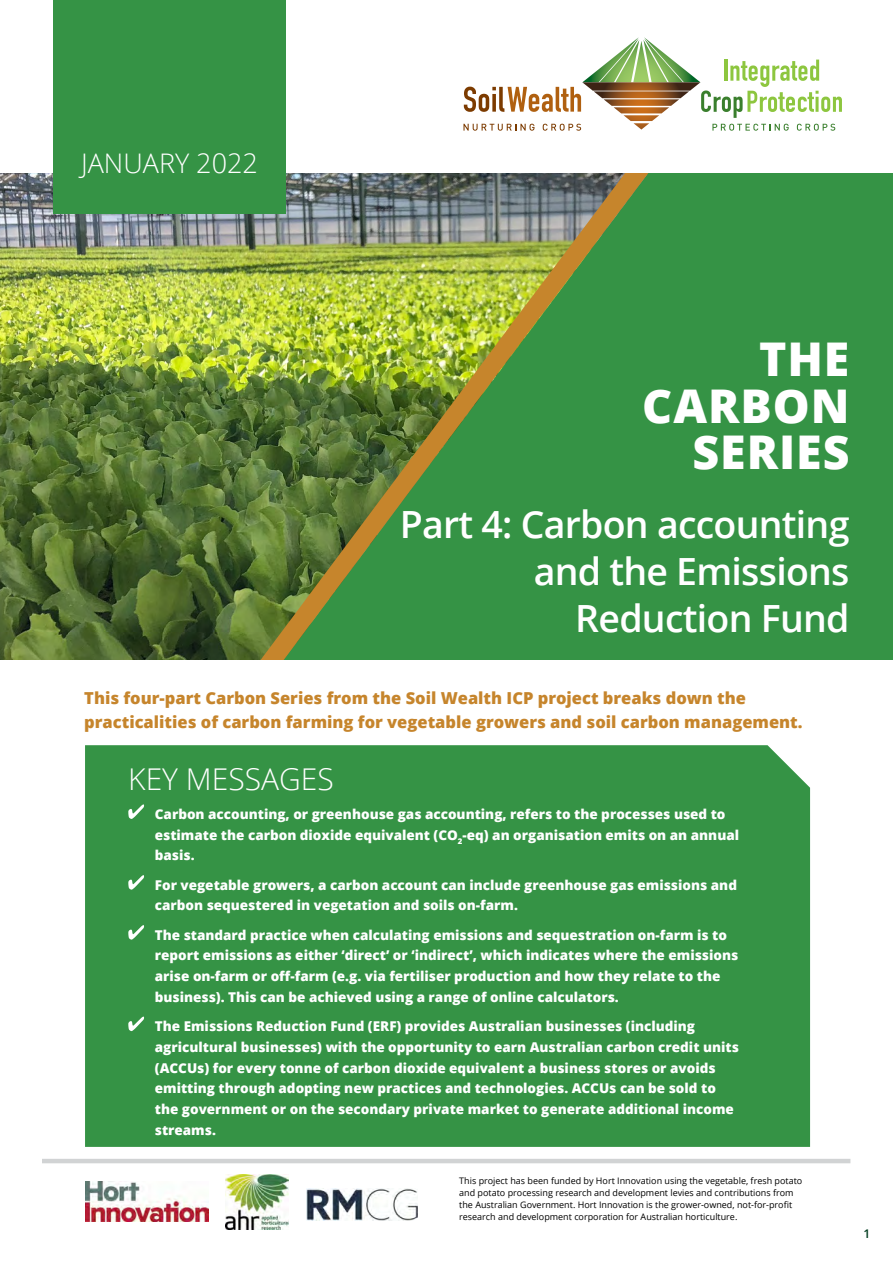
<style>
.page{position:relative;width:893px;height:1263px;background:#fff}
.page>*{position:absolute;margin:0;border:0;box-sizing:border-box;transform-origin:0 0}
.t1{font:800 46.5px/46.5px "Open Sans";letter-spacing:.02em;color:#fff;text-align:right}
.t2{font:600 37.5px/46.5px "Open Sans";letter-spacing:-.02em;color:#fff;text-align:right}
.t3{font:300 30px "Open Sans";color:#fff}
.t4{font:300 27px "Open Sans";color:#fff}
.t5{font:800 16.5px/24px "Open Sans";color:#c6852c}
.t6{font:800 13.5px/20.7px "Open Sans";color:#fff}
.t7{font:600 12px "Open Sans";color:#003c1f}
.t8{font:9px/12px "Open Sans";color:#000}
</style>
<div class="page">
<hr style="left:42px;top:1159px;width:808px;height:4px;background:#d1d3d4">
<img style="left:0;top:173px;width:265px;height:487px">
<svg style="left:265px;top:173px;width:628px;height:487px;background:#459549"></svg>
<svg style="left:508px;top:173px;width:147px;height:181px;background:#648f4f"></svg>
<img style="left:222px;top:318px;width:300px;height:342px">
<svg style="left:463px;top:37px;width:379px;height:94px"></svg>
<div style="left:85px;top:745px;width:725px;height:402px;background:#359345"></div>
<svg style="left:128px;top:804px;width:16px;height:15px"></svg>
<svg style="left:128px;top:875px;width:16px;height:15px"></svg>
<svg style="left:128px;top:925px;width:16px;height:15px"></svg>
<svg style="left:128px;top:1016px;width:16px;height:15px"></svg>
<div style="left:53px;top:0;width:233px;height:214px;background:#359345"></div>
<img style="left:306px;top:1189px;width:112px;height:31px">
<img style="left:86px;top:1182px;width:123px;height:39px">
<img style="left:226px;top:1175px;width:62px;height:54px">
<h3 class="t4" style="left:81px;top:144px;width:178px">JANUARY 2022</h3>
<h1 class="t1" style="left:642px;top:334px;width:209px">THE<br>CARBON<br>SERIES</h1>
<h2 class="t2" style="left:400px;top:501px;width:451px">Part 4: Carbon accounting and the Emissions<br>Reduction Fund</h2>
<p class="t5" style="left:84px;top:685px;width:720px">This four-part Carbon Series from the Soil Wealth ICP project breaks down the practicalities of carbon farming for vegetable growers and soil carbon management.</p>
<h3 class="t3" style="left:128px;top:758px;width:207px">KEY MESSAGES</h3>
<p class="t6" style="left:155px;top:803px;width:586px">Carbon accounting, or greenhouse gas accounting, refers to the processes used to estimate the carbon dioxide equivalent (CO<sub>2</sub>-eq) an organisation emits on an annual basis.</p>
<p class="t6" style="left:155px;top:874px;width:584px">For vegetable growers, a carbon account can include greenhouse gas emissions and carbon sequestered in vegetation and soils on-farm.</p>
<p class="t6" style="left:155px;top:924px;width:585px">The standard practice when calculating emissions and sequestration on-farm is to report emissions as either ‘direct’ or ‘indirect’, which indicates where the emissions arise on-farm or off-farm (e.g. via fertiliser production and how they relate to the business). This can be achieved using a range of online calculators.</p>
<p class="t6" style="left:155px;top:1015px;width:586px">The Emissions Reduction Fund (ERF) provides Australian businesses (including agricultural businesses) with the opportunity to earn Australian carbon credit units (ACCUs) for every tonne of carbon dioxide equivalent a business stores or avoids emitting through adopting new practices and technologies. ACCUs can be sold to the government or on the secondary private market to generate additional income streams.</p>
<p class="t8" style="left:459px;top:1175px;width:345px">This project has been funded by Hort Innovation using the vegetable, fresh potato and potato processing research and development levies and contributions from the Australian Government. Hort Innovation is the grower-owned, not-for-profit research and development corporation for Australian horticulture.</p>
<p class="t7" style="left:863px;top:1225px;width:8px">1</p>
</div>
